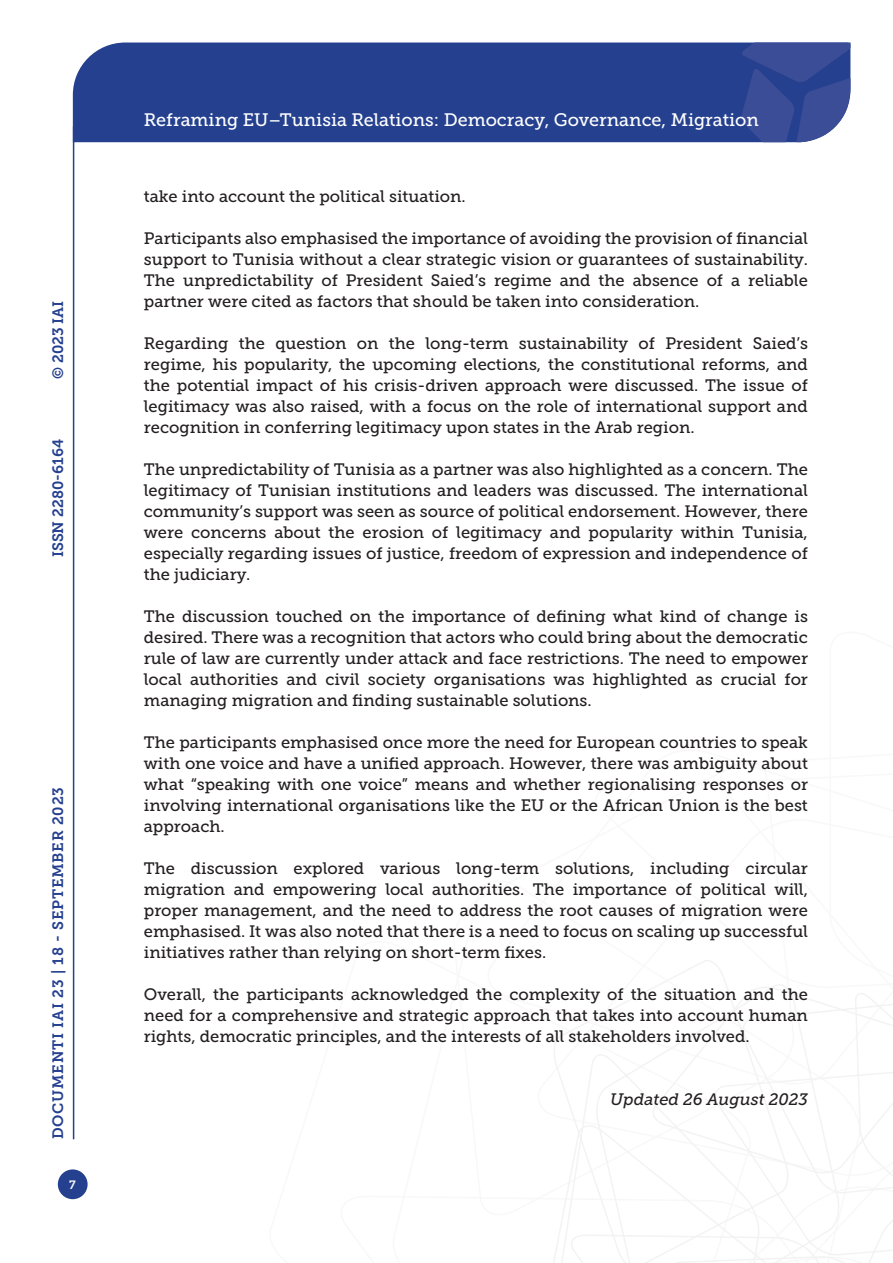
<style>
.page{position:relative;width:893px;height:1263px;background:#fff}
.page>*{position:absolute;margin:0;border:0;box-sizing:border-box;transform-origin:0 0}
.t1{font:18px "Museo Slab 500";color:#fff}
.Testo{font:16.5px/21px "Museo Slab 500";color:#231f20;text-align:justify}
.Testo-2{font:italic 16.5px "Museo Slab 500";color:#231f20}
.t2{font:15px "Museo Slab 700";letter-spacing:.05em;color:#25408f}
.t3{font:15px "Museo Slab 700";color:#25408f}
.t4{font:12px "Museo Slab 700";color:#fff}
</style>
<div class="page">
<svg style="left:553px;top:960px;width:340px;height:303px"></svg>
<div style="left:73px;top:43px;width:668px;height:99px;background:#25408f"></div>
<svg style="left:741px;top:43px;width:109px;height:99px;background:#3f529a"></svg>
<div style="left:58px;top:1169px;width:30px;height:30px;background:#25408f;border-radius:50%"></div>
<hr style="left:73px;top:126px;width:1px;height:1013px;background:#25408f">
<p class="t2" style="left:50px;top:379px;width:80px;rotate:-90deg">© 2023 IAI</p>
<p class="t3" style="left:50px;top:557px;width:120px;rotate:-90deg">ISSN 2280-6164</p>
<p class="t2" style="left:50px;top:1139px;width:354px;rotate:-90deg">DOCUMENTI IAI 23 | 18 - SEPTEMBER 2023</p>
<p class="t4" style="left:69px;top:1178px;width:8px">7</p>
<p class="t1" style="left:144px;top:110px;width:616px">Reframing EU–Tunisia Relations: Democracy, Governance, Migration</p>
<p class="Testo" style="left:144px;top:186px;width:323px">take into account the political situation.</p>
<p class="Testo" style="left:144px;top:228px;width:666px">Participants also emphasised the importance of avoiding the provision of financial support to Tunisia without a clear strategic vision or guarantees of sustainability.<br>The unpredictability of President Saied’s regime and the absence of a reliable partner were cited as factors that should be taken into consideration.</p>
<p class="Testo" style="left:144px;top:333px;width:666px">Regarding the question on the long-term sustainability of President Saied’s regime, his popularity, the upcoming elections, the constitutional reforms, and the potential impact of his crisis-driven approach were discussed. The issue of legitimacy was also raised, with a focus on the role of international support and recognition in conferring legitimacy upon states in the Arab region.</p>
<p class="Testo" style="left:144px;top:459px;width:666px">The unpredictability of Tunisia as a partner was also highlighted as a concern. The legitimacy of Tunisian institutions and leaders was discussed. The international community’s support was seen as source of political endorsement. However, there were concerns about the erosion of legitimacy and popularity within Tunisia, especially regarding issues of justice, freedom of expression and independence of the judiciary.</p>
<p class="Testo" style="left:144px;top:606px;width:666px">The discussion touched on the importance of defining what kind of change is desired. There was a recognition that actors who could bring about the democratic rule of law are currently under attack and face restrictions. The need to empower local authorities and civil society organisations was highlighted as crucial for managing migration and finding sustainable solutions.</p>
<p class="Testo" style="left:144px;top:732px;width:666px">The participants emphasised once more the need for European countries to speak with one voice and have a unified approach. However, there was ambiguity about what “speaking with one voice” means and whether regionalising responses or involving international organisations like the EU or the African Union is the best approach.</p>
<p class="Testo" style="left:144px;top:858px;width:666px">The discussion explored various long-term solutions, including circular migration and empowering local authorities. The importance of political will, proper management, and the need to address the root causes of migration were emphasised. It was also noted that there is a need to focus on scaling up successful initiatives rather than relying on short-term fixes.</p>
<p class="Testo" style="left:144px;top:984px;width:666px">Overall, the participants acknowledged the complexity of the situation and the need for a comprehensive and strategic approach that takes into account human rights, democratic principles, and the interests of all stakeholders involved.</p>
<p class="Testo-2" style="left:610px;top:1090px;width:199px">Updated 26 August 2023</p>
</div>
